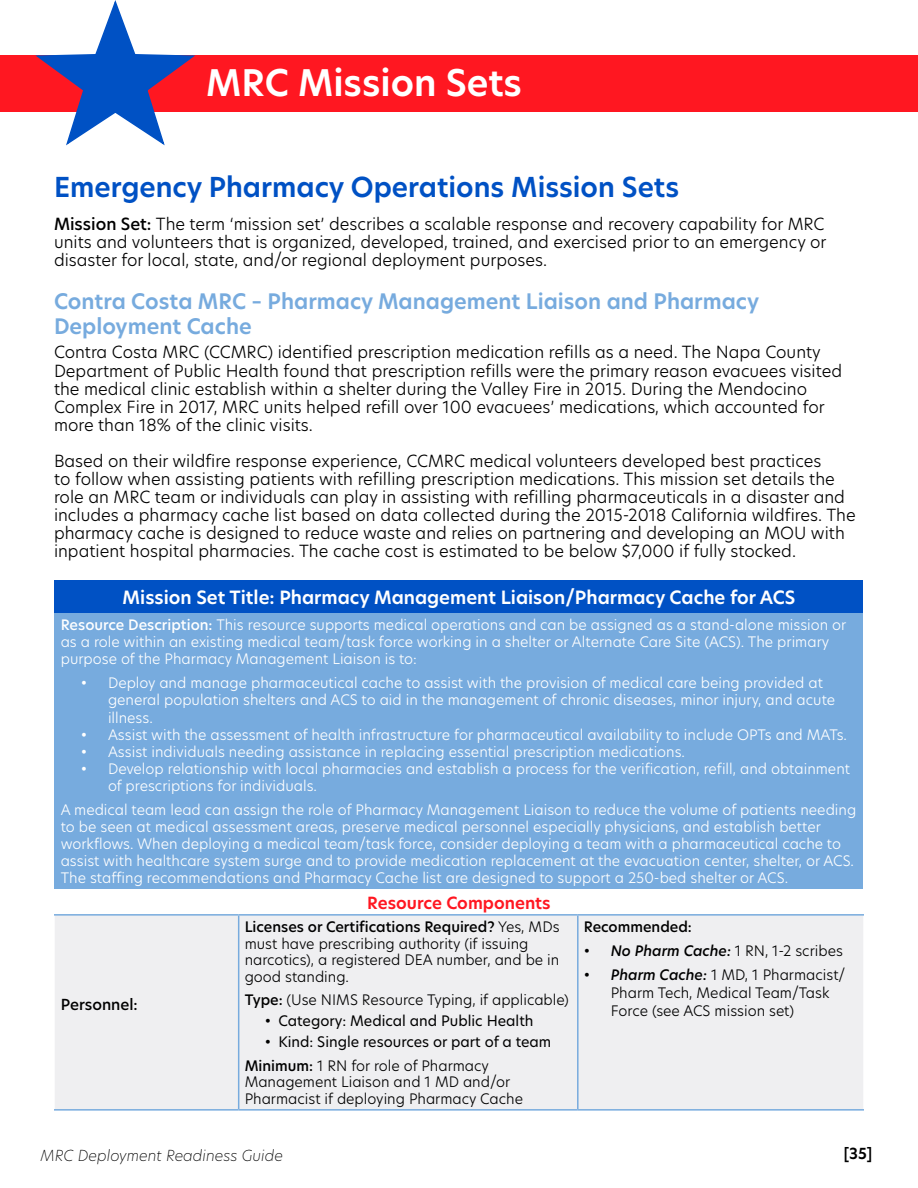
<style>
.page{position:relative;width:918px;height:1188px;background:#fff}
.page>*{position:absolute;margin:0;border:0;box-sizing:border-box;transform-origin:0 0}
.t1{font:600 36px "Hero New";color:#fff}
.t2{font:600 27px "Hero New";color:#0051c4}
.t3{font:600 21px/25.2px "Hero New";color:#77abde}
.t4{font:600 18px "Hero New";color:#fff}
.t5{font:300 16.5px/18px "Hero New";color:#000}
.t6{font:600 16.5px "Hero New";color:#ff1721}
.t7{font:italic 200 15px "Hero New";color:#000}
.t8{font:500 15px "Hero New";color:#000}
.t9{font:600 15px "Hero New";color:#000}
.t10{font:300 14.25px/17.1px "Hero New";color:#fff}
.t11{font:300 14.25px/16.5px "Hero New";color:#000}
.t12{font:14.25px/23.9px "Hero New";color:#000}
.t13{font:italic 500 14.25px "Hero New";color:#000}
.t14{font:500 14.25px "Hero New";color:#000}
.s1{font-weight:500}
.s2{font-weight:300}
.s3{font-weight:300;font-style:normal}
.s4{font-weight:500;font-style:italic}
</style>
<div class="page">
<div style="left:0;top:55px;width:918px;height:56px;background:#ff1721"></div>
<svg style="left:33px;top:0;width:164px;height:146px"></svg>
<div style="left:55px;top:580px;width:808px;height:33px;background:#0051c4"></div>
<div style="left:55px;top:613px;width:808px;height:276px;background:#77abde"></div>
<div style="left:55px;top:916px;width:808px;height:193px;background:#efeff1"></div>
<hr style="left:54px;top:914px;width:185px;height:2px;background:#77abde">
<hr style="left:239px;top:914px;width:339px;height:2px;background:#77abde">
<hr style="left:578px;top:914px;width:286px;height:2px;background:#77abde">
<hr style="left:54px;top:1109px;width:185px;height:2px;background:#77abde">
<hr style="left:238px;top:916px;width:1px;height:193px;background:#77abde">
<hr style="left:577px;top:916px;width:2px;height:193px;background:#77abde">
<hr style="left:239px;top:1109px;width:339px;height:2px;background:#77abde">
<hr style="left:578px;top:1109px;width:286px;height:2px;background:#77abde">
<h1 class="t1" style="left:206px;top:58px;width:317px">MRC Mission Sets</h1>
<h2 class="t2" style="left:54px;top:169px;width:627px">Emergency Pharmacy Operations Mission Sets</h2>
<p class="t5" style="left:54px;top:215px;width:774px;text-align:justify"><span class="s1">Mission Set:</span> The term ‘mission set’ describes a scalable response and recovery capability for MRC units and volunteers that is organized, developed, trained, and exercised prior to an emergency or disaster for local, state, and/or regional deployment purposes.</p>
<h3 class="t3" style="left:54px;top:289px;width:707px">Contra Costa MRC – Pharmacy Management Liaison and Pharmacy<br>Deployment Cache</h3>
<p class="t5" style="left:54px;top:343px;width:790px">Contra Costa MRC (CCMRC) identified prescription medication refills as a need. The Napa County Department of Public Health found that prescription refills were the primary reason evacuees visited the medical clinic establish within a shelter during the Valley Fire in 2015. During the Mendocino Complex Fire in 2017, MRC units helped refill over 100 evacuees’ medications, which accounted for more than 18% of the clinic visits.</p>
<p class="t5" style="left:54px;top:451px;width:803px">Based on their wildfire response experience, CCMRC medical volunteers developed best practices<br>to follow when assisting patients with refilling prescription medications. This mission set details the role an MRC team or individuals can play in assisting with refilling pharmaceuticals in a disaster and includes a pharmacy cache list based on data collected during the 2015-2018 California wildfires. The pharmacy cache is designed to reduce waste and relies on partnering and developing an MOU with inpatient hospital pharmacies. The cache cost is estimated to be below $7,000 if fully stocked.</p>
<p class="t4" style="left:123px;top:585px;width:674px">Mission Set Title: Pharmacy Management Liaison/Pharmacy Cache for ACS</p>
<p class="t10" style="left:61px;top:616px;width:787px"><span class="s1">Resource Description:</span> This resource supports medical operations and can be assigned as a stand-alone mission or as a role within an existing medical team/task force working in a shelter or Alternate Care Site (ACS). The primary purpose of the Pharmacy Management Liaison is to:</p>
<p class="t10" style="left:108px;top:674px;width:729px;text-indent:-27px">• Deploy and manage pharmaceutical cache to assist with the provision of medical care being provided at general population shelters and ACS to aid in the management of chronic diseases, minor injury, and acute illness.</p>
<p class="t10" style="left:81px;top:726px;width:768px">• Assist with the assessment of health infrastructure for pharmaceutical availability to include OPTs and MATs.</p>
<p class="t10" style="left:81px;top:743px;width:606px">• Assist individuals needing assistance in replacing essential prescription medications.</p>
<p class="t10" style="left:108px;top:760px;width:744px;text-indent:-27px">• Develop relationship with local pharmacies and establish a process for the verification, refill, and obtainment of prescriptions for individuals.</p>
<p class="t10" style="left:61px;top:801px;width:797px">A medical team lead can assign the role of Pharmacy Management Liaison to reduce the volume of patients needing to be seen at medical assessment areas, preserve medical personnel especially physicians, and establish better workflows. When deploying a medical team/task force, consider deploying a team with a pharmaceutical cache to assist with healthcare system surge and to provide medication replacement at the evacuation center, shelter, or ACS.<br>The staffing recommendations and Pharmacy Cache list are designed to support a 250-bed shelter or ACS.</p>
<p class="t6" style="left:367px;top:891px;width:185px">Resource Components</p>
<p class="t8" style="left:61px;top:994px;width:79px">Personnel:</p>
<p class="t11" style="left:245px;top:918px;width:316px"><span class="s1">Licenses or Certifications Required?</span> Yes, MDs must have prescribing authority (if issuing narcotics), a registered DEA number, and be in good standing.</p>
<p class="t11" style="left:245px;top:991px;width:326px"><span class="s1">Type:</span> (Use NIMS Resource Typing, if applicable)</p>
<p class="t12" style="left:265px;top:1009px;width:270px">• Category: Medical and Public Health</p>
<p class="t12" style="left:245px;top:1030px;width:308px;text-indent:20px">• Kind: Single resources or part of a team<br><span class="s1">Minimum:</span> <span class="s2">1 RN for role of Pharmacy</span></p>
<p class="t11" style="left:245px;top:1074px;width:280px">Management Liaison and 1 MD and/or<br>Pharmacist if deploying Pharmacy Cache</p>
<p class="t14" style="left:584px;top:917px;width:110px">Recommended:</p>
<p class="t13" style="left:584px;top:941px;width:261px">• No Pharm Cache: <span class="s3">1 RN, 1-2 scribes</span></p>
<p class="t11" style="left:611px;top:966px;width:236px;line-height:18px;text-indent:-27px"><span class="s4">• Pharm Cache:</span> 1 MD, 1 Pharmacist/<br>Pharm Tech, Medical Team/Task<br>Force (see ACS mission set)</p>
<p class="t7" style="left:40px;top:1145px;width:244px">MRC Deployment Readiness Guide</p>
<p class="t9" style="left:844px;top:1143px;width:30px">[35]</p>
</div>
